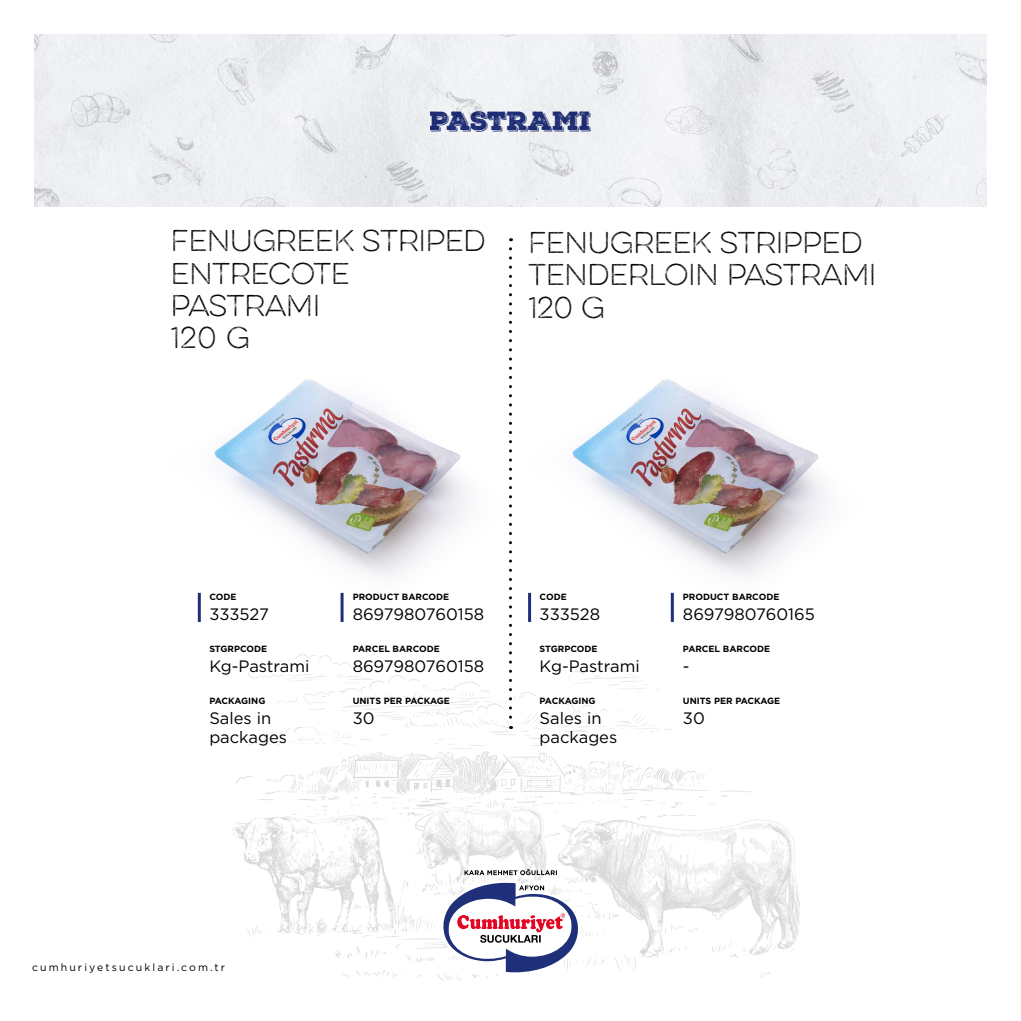
<style>
.page{position:relative;width:1021px;height:1021px;background:#fff}
.page>*{position:absolute;margin:0;border:0;box-sizing:border-box;transform-origin:0 0}
.t1{font:100 27px/32.4px "Eveleth";letter-spacing:-.025em;color:#000}
.t2{font:25.5px "Nexa Rust Slab Black Shadow 01";color:#1f2f79}
.t3{font:16.5px/19.8px "Gotham";color:#000}
.t4{font:10.5px "Gotham";letter-spacing:.2em;color:#000}
.t5{font:700 9px "Gotham";color:#000}
</style>
<div class="page">
<img style="left:528px;top:379px;width:297px;height:232px">
<img style="left:197px;top:379px;width:270px;height:232px">
<img style="left:231px;top:654px;width:569px;height:327px">
<img style="left:34px;top:34px;width:952px;height:172px">
<svg style="left:437px;top:868px;width:146px;height:106px"></svg>
<svg style="left:509px;top:249px;width:3px;height:480px"></svg>
<hr style="left:198px;top:593px;width:3px;height:29px;background:#1f2f79">
<hr style="left:340px;top:593px;width:3px;height:29px;background:#1f2f79">
<hr style="left:528px;top:593px;width:3px;height:29px;background:#1f2f79">
<hr style="left:670px;top:593px;width:3px;height:29px;background:#1f2f79">
<h2 class="t2" style="left:430px;top:104px;width:162px">PASTRAMI</h2>
<h1 class="t1" style="left:171px;top:225px;width:317px">FENUGREEK STRIPED<br>ENTRECOTE<br>PASTRAMI<br>120 G</h1>
<h1 class="t1" style="left:528px;top:226px;width:350px">FENUGREEK STRIPPED<br>TENDERLOIN PASTRAMI<br>120 G</h1>
<p class="t5" style="left:209px;top:591px;width:29px">CODE</p>
<h3 class="t3" style="left:209px;top:603px;width:61px">333527</h3>
<p class="t5" style="left:209px;top:642px;width:59px">STGRPCODE</p>
<h3 class="t3" style="left:209px;top:655px;width:102px">Kg-Pastrami</h3>
<p class="t5" style="left:209px;top:694px;width:58px">PACKAGING</p>
<h3 class="t3" style="left:209px;top:707px;width:79px">Sales in packages</h3>
<p class="t5" style="left:353px;top:591px;width:98px">PRODUCT BARCODE</p>
<h3 class="t3" style="left:353px;top:603px;width:133px">8697980760158</h3>
<p class="t5" style="left:353px;top:642px;width:89px">PARCEL BARCODE</p>
<h3 class="t3" style="left:353px;top:655px;width:133px">8697980760158</h3>
<p class="t5" style="left:353px;top:694px;width:99px">UNITS PER PACKAGE</p>
<h3 class="t3" style="left:353px;top:707px;width:23px">30</h3>
<p class="t5" style="left:539px;top:591px;width:29px">CODE</p>
<h3 class="t3" style="left:539px;top:603px;width:62px">333528</h3>
<p class="t5" style="left:539px;top:642px;width:59px">STGRPCODE</p>
<h3 class="t3" style="left:539px;top:655px;width:102px">Kg-Pastrami</h3>
<p class="t5" style="left:539px;top:694px;width:58px">PACKAGING</p>
<h3 class="t3" style="left:539px;top:707px;width:79px">Sales in packages</h3>
<p class="t5" style="left:683px;top:591px;width:98px">PRODUCT BARCODE</p>
<h3 class="t3" style="left:683px;top:603px;width:133px">8697980760165</h3>
<p class="t5" style="left:683px;top:642px;width:89px">PARCEL BARCODE</p>
<h3 class="t3" style="left:683px;top:655px;width:8px">-</h3>
<p class="t5" style="left:683px;top:694px;width:99px">UNITS PER PACKAGE</p>
<h3 class="t3" style="left:683px;top:707px;width:23px">30</h3>
<p class="t4" style="left:32px;top:960px;width:195px">cumhuriyetsucuklari.com.tr</p>
</div>
